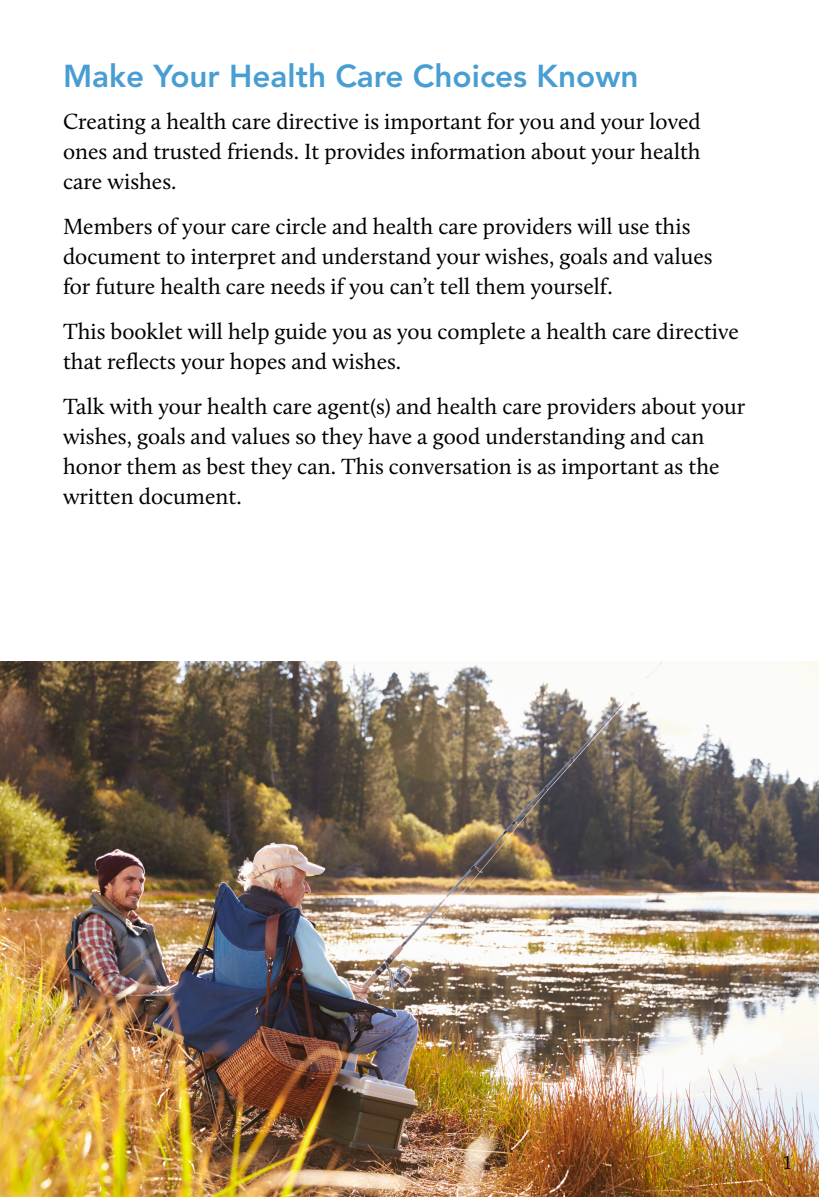
<style>
.page{position:relative;width:819px;height:1197px;background:#fff}
.page>*{position:absolute;margin:0;border:0;box-sizing:border-box;transform-origin:0 0}
.t1{font:800 31.5px "Avenir LT Std";color:#489ed2}
.t2{font:22.75px/29.8px "Calluna";color:#000}
.t3{font:19.25px "Palatino";color:#000}
</style>
<div class="page">
<img style="left:0;top:662px;width:819px;height:535px">
<h1 class="t1" style="left:63px;top:57px;width:577px">Make Your Health Care Choices Known</h1>
<p class="t2" style="left:63px;top:106px;width:639px;text-align:justify">Creating a health care directive is important for you and your loved ones and trusted friends. It provides information about your health care wishes.</p>
<p class="t2" style="left:63px;top:211px;width:651px">Members of your care circle and health care providers will use this document to interpret and understand your wishes, goals and values for future health care needs if you can’t tell them yourself.</p>
<p class="t2" style="left:63px;top:316px;width:678px">This booklet will help guide you as you complete a health care directive that reflects your hopes and wishes.</p>
<p class="t2" style="left:63px;top:392px;width:684px">Talk with your health care agent(s) and health care providers about your wishes, goals and values so they have a good understanding and can honor them as best they can. This conversation is as important as the written document.</p>
<p class="t3" style="left:783px;top:1152px;width:11px">1</p>
</div>
